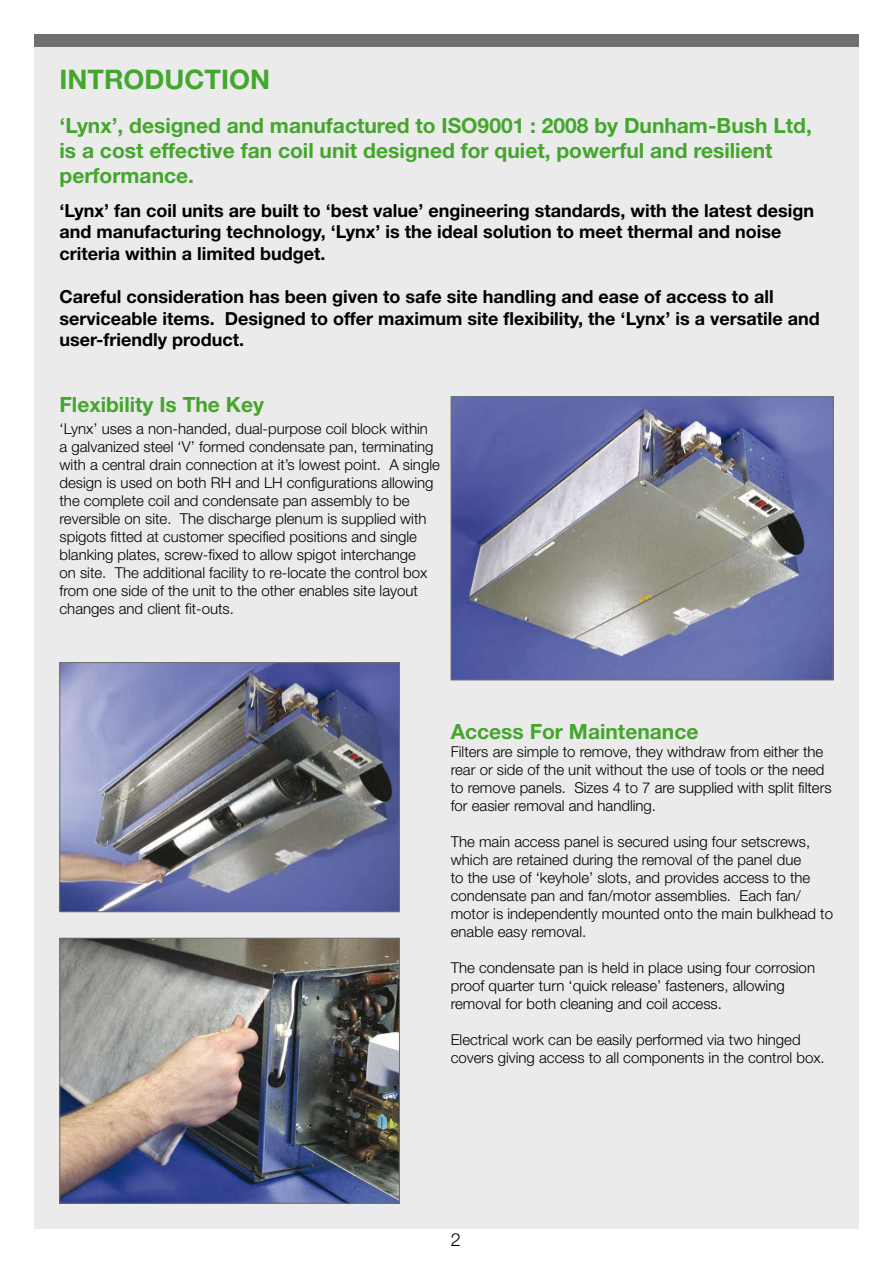
<style>
.page{position:relative;width:893px;height:1263px;background:#fff}
.page>*{position:absolute;margin:0;border:0;box-sizing:border-box;transform-origin:0 0}
.t1{font:700 27px "Helvetica Neue LT Std";color:#44a62c}
.t2{font:700 21px/25.2px "Helvetica Neue LT Std";color:#44a62c}
.t3{font:700 18px/21.6px "Helvetica Neue LT Std";color:#000}
.t4{font:300 15px/18px "Helvetica Neue LT Std";color:#000}
</style>
<div class="page">
<div style="left:34px;top:34px;width:825px;height:1195px;background:#ebebec"></div>
<div style="left:34px;top:34px;width:825px;height:13px;background:#707072"></div>
<img style="left:453px;top:398px;width:378px;height:280px">
<div style="left:451px;top:396px;width:382px;height:284px;border:1px solid #707072"></div>
<img style="left:62px;top:664px;width:336px;height:246px">
<div style="left:60px;top:662px;width:340px;height:250px;border:1px solid #707072"></div>
<img style="left:62px;top:940px;width:336px;height:261px">
<div style="left:60px;top:938px;width:340px;height:265px;border:1px solid #707072"></div>
<h1 class="t1" style="left:60px;top:63px;width:212px">INTRODUCTION</h1>
<h2 class="t2" style="left:60px;top:112px;width:754px">‘Lynx’, designed and manufactured to ISO9001 : 2008 by Dunham-Bush Ltd, is a cost effective fan coil unit designed for quiet, powerful and resilient performance.</h2>
<p class="t3" style="left:60px;top:199px;width:756px">‘Lynx’ fan coil units are built to ‘best value’ engineering standards, with the latest design and manufacturing technology, ‘Lynx’ is the ideal solution to meet thermal and noise criteria within a limited budget.</p>
<p class="t3" style="left:60px;top:285px;width:762px">Careful consideration has been given to safe site handling and ease of access to all serviceable items. Designed to offer maximum site flexibility, the ‘Lynx’ is a versatile and user-friendly product.</p>
<h2 class="t2" style="left:60px;top:391px;width:206px">Flexibility Is The Key</h2>
<p class="t4" style="left:60px;top:419px;width:382px">‘Lynx’ uses a non-handed, dual-purpose coil block within<br>a galvanized steel ‘V’ formed condensate pan, terminating with a central drain connection at it’s lowest point. A single design is used on both RH and LH configurations allowing the complete coil and condensate pan assembly to be reversible on site. The discharge plenum is supplied with spigots fitted at customer specified positions and single blanking plates, screw-fixed to allow spigot interchange<br>on site. The additional facility to re-locate the control box from one side of the unit to the other enables site layout changes and client fit-outs.</p>
<h2 class="t2" style="left:451px;top:718px;width:249px">Access For Maintenance</h2>
<p class="t4" style="left:451px;top:742px;width:382px">Filters are simple to remove, they withdraw from either the rear or side of the unit without the use of tools or the need to remove panels. Sizes 4 to 7 are supplied with split filters for easier removal and handling.</p>
<p class="t4" style="left:451px;top:832px;width:384px">The main access panel is secured using four setscrews, which are retained during the removal of the panel due<br>to the use of ‘keyhole’ slots, and provides access to the condensate pan and fan/motor assemblies. Each fan/ motor is independently mounted onto the main bulkhead to enable easy removal.</p>
<p class="t4" style="left:451px;top:958px;width:366px">The condensate pan is held in place using four corrosion proof quarter turn ‘quick release’ fasteners, allowing removal for both cleaning and coil access.</p>
<p class="t4" style="left:451px;top:1030px;width:375px">Electrical work can be easily performed via two hinged covers giving access to all components in the control box.</p>
</div>
